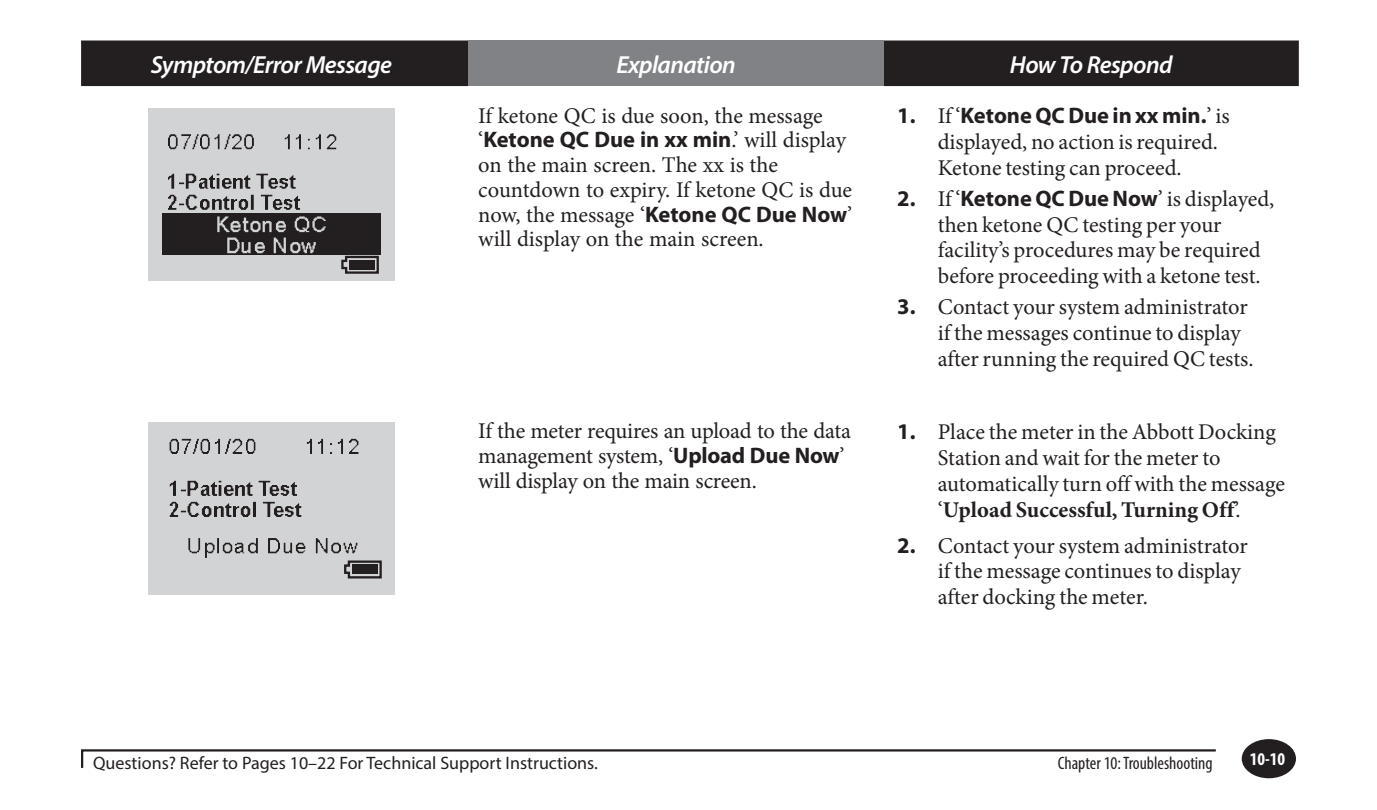
<style>
.page{position:relative;width:1377px;height:810px;background:#fff}
.page>*{position:absolute;margin:0;border:0;box-sizing:border-box;transform-origin:0 0}
.t1{font:italic 600 24.75px "Myriad Pro";letter-spacing:-.025em;color:#fff}
.t2{font:22.5px/25.9px "Minion Pro";letter-spacing:-.005em;color:#231f20}
.t3{font:700 22.5px "Myriad Pro";color:#231f20}
.t4{font:18px "Myriad Pro";color:#231f20}
.t5{font:condensed 18px "Myriad Pro";color:#231f20}
.t6{font:700 condensed 18px "Myriad Pro";color:#fff}
.s1{font-family:"Minion Pro";font-weight:400}
.s2{font-family:"Myriad Pro";font-weight:700}
.s3{font-weight:700}
</style>
<div class="page">
<div style="left:1242px;top:739px;width:54px;height:39px;background:#231f20;border-radius:50%"></div>
<svg style="left:81px;top:749px;width:1135px;height:19px"></svg>
<div style="left:81px;top:40px;width:1218px;height:46px;background:#231f20"></div>
<div style="left:469px;top:40px;width:415px;height:46px;background:#808285"></div>
<div style="left:148px;top:108px;width:247px;height:173px;background:#d1d3d4"></div>
<img style="left:168px;top:134px;width:169px;height:76px">
<svg style="left:162px;top:213px;width:219px;height:42px;background:#373334"></svg>
<svg style="left:341px;top:255px;width:38px;height:19px"></svg>
<div style="left:349px;top:260px;width:26px;height:9px;background:#231f20"></div>
<div style="left:148px;top:422px;width:247px;height:173px;background:#d1d3d4"></div>
<img style="left:169px;top:438px;width:190px;height:14px">
<img style="left:169px;top:452px;width:190px;height:106px">
<svg style="left:344px;top:560px;width:38px;height:19px"></svg>
<div style="left:352px;top:565px;width:26px;height:9px;background:#231f20"></div>
<p class="t1" style="left:151px;top:49px;width:243px">Symptom/Error Message</p>
<p class="t1" style="left:616px;top:49px;width:121px">Explanation</p>
<p class="t1" style="left:1010px;top:49px;width:164px">How To Respond</p>
<p class="t2" style="left:478px;top:103px;width:346px">If ketone QC is due soon, the message</p>
<p class="t3" style="left:478px;top:127px;width:369px"><span class="s1">‘</span>Ketone QC Due in xx min<span class="s1">.’ will display</span></p>
<p class="t2" style="left:478px;top:153px;width:375px;line-height:24.8px">on the main screen. The xx is the countdown to expiry. If ketone QC is due now, the message ‘<span class="s2">Ketone QC Due Now</span>’ will display on the main screen.</p>
<p class="t3" style="left:897px;top:103px;width:334px">1. <span class="s1">If ‘</span>Ketone QC Due in xx min.<span class="s1">’ is</span></p>
<p class="t2" style="left:938px;top:129px;width:282px">displayed, no action is required.<br>Ketone testing can proceed.</p>
<p class="t3" style="left:897px;top:185px;width:379px">2. <span class="s1">If ‘</span>Ketone QC Due Now<span class="s1">’ is displayed,</span></p>
<p class="t2" style="left:938px;top:212px;width:325px">then ketone QC testing per your facility’s procedures may be required before proceeding with a ketone test.</p>
<p class="t2" style="left:938px;top:294px;width:317px;text-indent:-40px"><span class="s2">3.</span> Contact your system administrator if the messages continue to display after running the required QC tests.</p>
<p class="t2" style="left:478px;top:419px;width:374px;line-height:24.8px">If the meter requires an upload to the data management system, ‘<span class="s2">Upload Due Now</span>’ will display on the main screen.</p>
<p class="t2" style="left:938px;top:419px;width:349px;text-indent:-40px"><span class="s2">1.</span> Place the meter in the Abbott Docking Station and wait for the meter to automatically turn off with the message ‘<span class="s3">Upload Successful, Turning Off</span>’.</p>
<p class="t2" style="left:938px;top:533px;width:312px;text-indent:-40px"><span class="s2">2.</span> Contact your system administrator if the message continues to display after docking the meter.</p>
<p class="t4" style="left:93px;top:752px;width:506px">Questions? Refer to Pages 10–22 For Technical Support Instructions.</p>
<p class="t5" style="left:1058px;top:752px;width:156px">Chapter 10: Troubleshooting</p>
<p class="t6" style="left:1250px;top:750px;width:37px">10-10</p>
</div>
